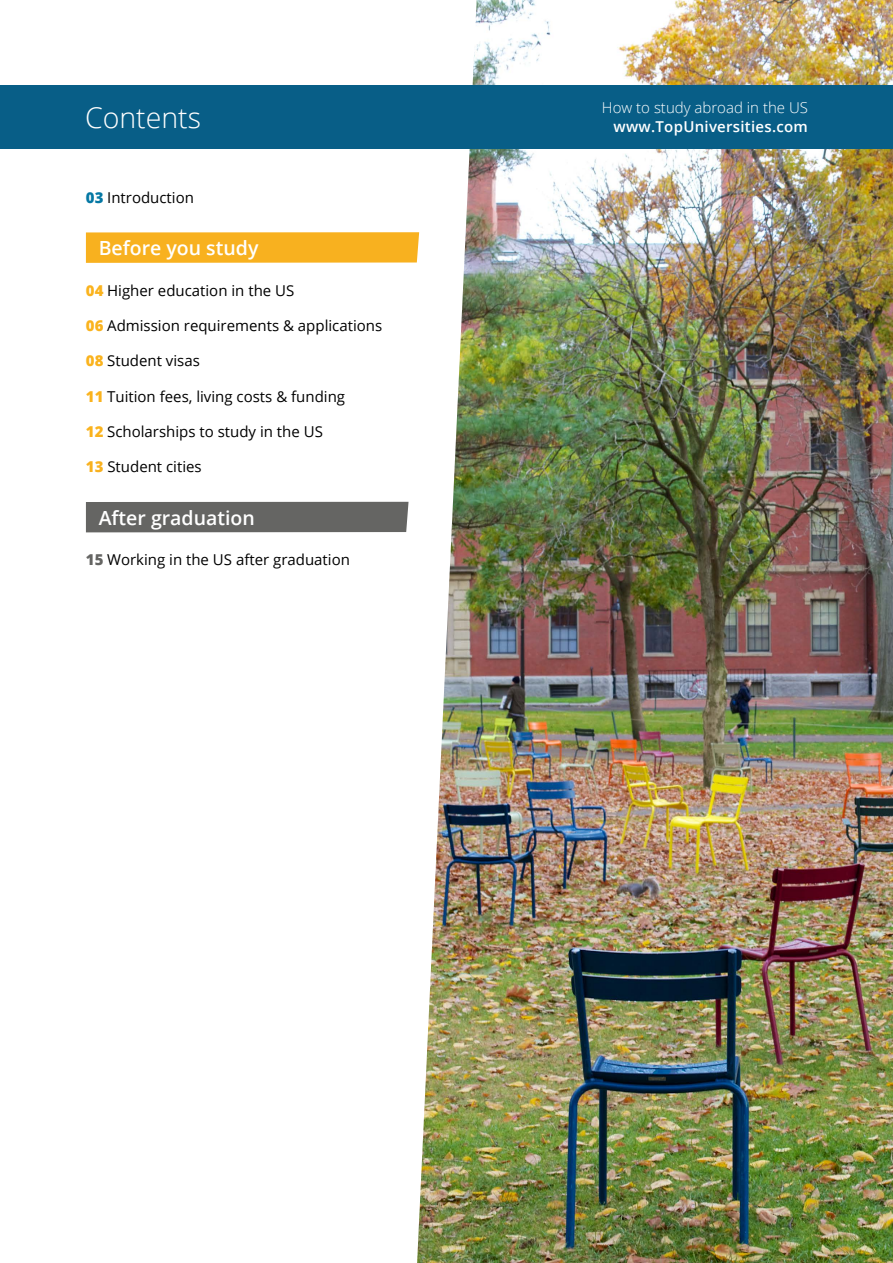
<style>
.page{position:relative;width:893px;height:1263px;background:#fff}
.page>*{position:absolute;margin:0;border:0;box-sizing:border-box;transform-origin:0 0}
.t1{font:300 28.5px "Open Sans";color:#fff}
.t2{font:600 19.5px "Open Sans";color:#fff}
.t3{font:15px "Open Sans";color:#000}
.t4{font:300 15px "Open Sans";color:#fff}
.t5{font:600 15px "Open Sans";letter-spacing:.02em;color:#fff}
.s1{font-weight:800;color:#0578a4}
.s2{font-weight:800;color:#fab31e}
.s3{font-weight:800;color:#f8b11f}
.s4{font-weight:800;color:#656563}
</style>
<div class="page">
<img style="left:417px;top:0;width:476px;height:1263px">
<div style="left:0;top:85px;width:893px;height:64px;background:#085e87"></div>
<div style="left:86px;top:232px;width:333px;height:31px;background:#f8b11f"></div>
<div style="left:86px;top:502px;width:323px;height:30px;background:#656563"></div>
<h1 class="t1" style="left:85px;top:98px;width:118px">Contents</h1>
<p class="t3" style="left:86px;top:187px;width:110px"><span class="s1">03</span> Introduction</p>
<h2 class="t2" style="left:99px;top:235px;width:161px">Before you study</h2>
<p class="t3" style="left:86px;top:280px;width:210px"><span class="s2">04</span> Higher education in the US</p>
<p class="t3" style="left:86px;top:315px;width:298px"><span class="s2">06</span> Admission requirements &amp; applications</p>
<p class="t3" style="left:86px;top:351px;width:115px"><span class="s2">08</span> Student visas</p>
<p class="t3" style="left:86px;top:386px;width:261px"><span class="s2">11</span> Tuition fees, living costs &amp; funding</p>
<p class="t3" style="left:86px;top:421px;width:238px"><span class="s2">12</span> Scholarships to study in the US</p>
<p class="t3" style="left:86px;top:456px;width:117px"><span class="s3">13</span> Student cities</p>
<h2 class="t2" style="left:99px;top:504px;width:158px">After graduation</h2>
<p class="t3" style="left:86px;top:549px;width:266px"><span class="s4">15</span> Working in the US after graduation</p>
<p class="t4" style="left:602px;top:97px;width:207px">How to study abroad in the US</p>
<p class="t5" style="left:614px;top:117px;width:196px">www.TopUniversities.com</p>
</div>
